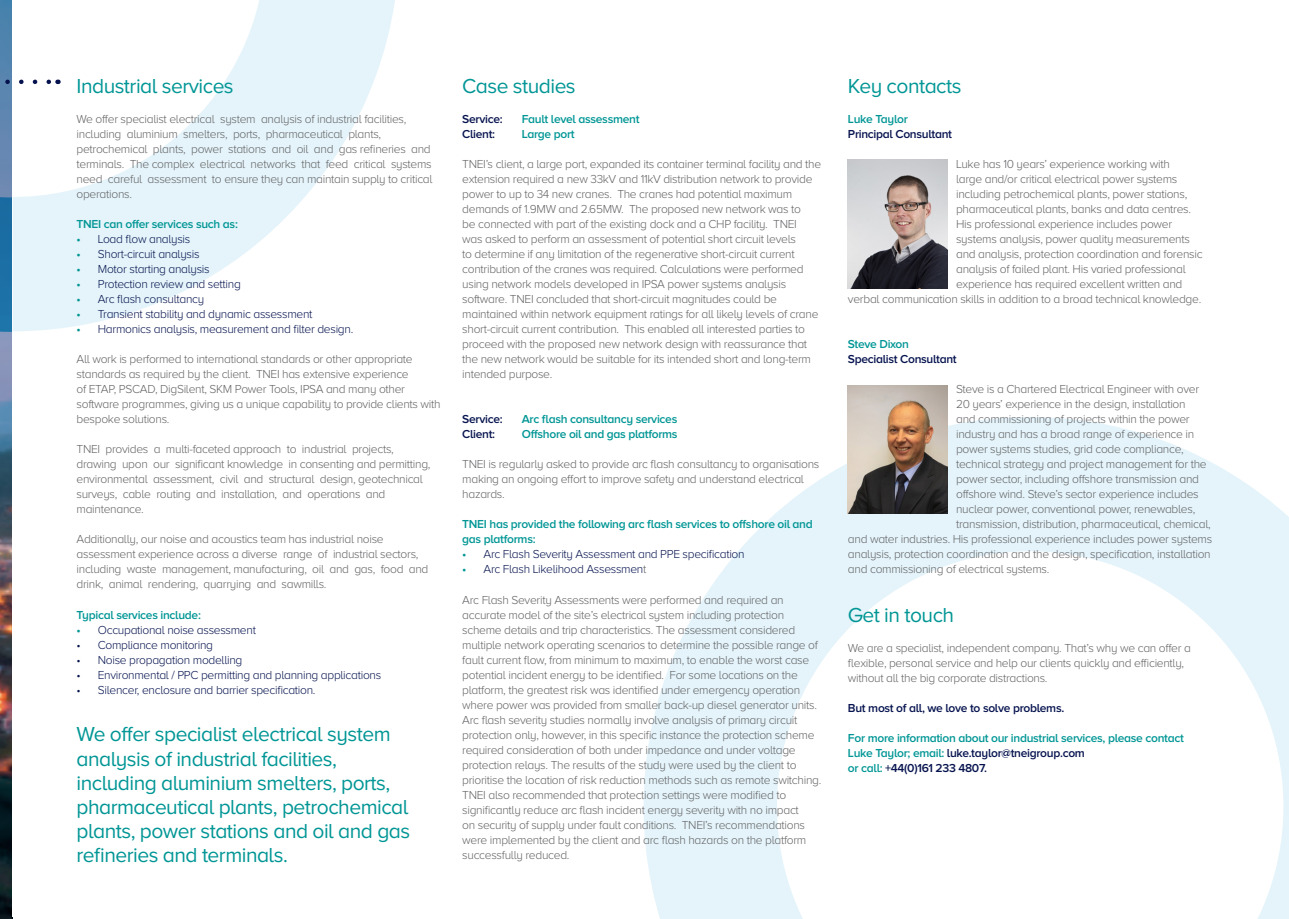
<style>
.page{position:relative;width:1289px;height:919px;background:#fff}
.page>*{position:absolute;margin:0;border:0;box-sizing:border-box;transform-origin:0 0}
.t1{font:21px/24px "Proxima Nova A";letter-spacing:-.025em;color:#019695}
.t2{font:300 12px/15px "Proxima Nova A";letter-spacing:-.025em;color:#636366}
.t3{font:300 12px "Proxima Nova A";letter-spacing:-.025em;color:#06134f}
.t4{font:600 12px/15px "Proxima Nova A";letter-spacing:-.025em;color:#019695}
.t5{font:600 12px "Proxima Nova A";letter-spacing:-.025em;color:#06134f}
.s1{font-weight:600;color:#019695}
.s2{color:#636366}
.s3{color:#06134f}
</style>
<div class="page">
<img style="left:0;top:332px;width:13px;height:586px">
<svg style="left:0;top:0;width:12px;height:332px;background:#407caa"></svg>
<svg style="left:643px;top:417px;width:645px;height:501px"></svg>
<svg style="left:13px;top:0;width:382px;height:331px"></svg>
<svg style="left:0;top:80px;width:51px;height:4px"></svg>
<img style="left:848px;top:160px;width:99px;height:128px">
<img style="left:848px;top:385px;width:99px;height:128px">
<p class="t1" style="left:77px;top:74px;width:159px">Industrial services</p>
<p class="t2" style="left:77px;top:112px;width:357px">We offer specialist electrical system analysis of industrial facilities, including aluminium smelters, ports, pharmaceutical plants, petrochemical plants, power stations and oil and gas refineries and terminals. The complex electrical networks that feed critical systems need careful assessment to ensure they can maintain supply to critical operations.</p>
<p class="t4" style="left:77px;top:216px;width:163px">TNEI can offer services such as:</p>
<p class="t3" style="left:77px;top:233px;width:115px"><span class="s1">•</span> Load flow analysis</p>
<p class="t3" style="left:77px;top:248px;width:124px"><span class="s1">•</span> Short-circuit analysis</p>
<p class="t3" style="left:77px;top:263px;width:135px"><span class="s1">•</span> Motor starting analysis</p>
<p class="t3" style="left:77px;top:278px;width:166px"><span class="s1">•</span> Protection review and setting</p>
<p class="t3" style="left:77px;top:293px;width:129px"><span class="s1">•</span> Arc flash consultancy</p>
<p class="t3" style="left:77px;top:308px;width:237px"><span class="s1">•</span> Transient stability and dynamic assessment</p>
<p class="t3" style="left:77px;top:323px;width:278px"><span class="s1">•</span> Harmonics analysis, measurement and filter design.</p>
<p class="t2" style="left:77px;top:352px;width:365px">All work is performed to international standards or other appropriate standards as required by the client. TNEI has extensive experience<br>of ETAP, PSCAD, DigSilent, SKM Power Tools, IPSA and many other software programmes, giving us a unique capability to provide clients with bespoke solutions.</p>
<p class="t2" style="left:77px;top:442px;width:355px">TNEI provides a multi-faceted approach to industrial projects, drawing upon our significant knowledge in consenting and permitting, environmental assessment, civil and structural design, geotechnical surveys, cable routing and installation, and operations and maintenance.</p>
<p class="t2" style="left:77px;top:532px;width:353px">Additionally, our noise and acoustics team has industrial noise assessment experience across a diverse range of industrial sectors, including waste management, manufacturing, oil and gas, food and drink, animal rendering, quarrying and sawmills.</p>
<p class="t4" style="left:77px;top:606px;width:126px">Typical services include:</p>
<p class="t3" style="left:77px;top:623px;width:181px"><span class="s1">•</span> Occupational noise assessment</p>
<p class="t3" style="left:77px;top:638px;width:138px">• Compliance monitoring</p>
<p class="t3" style="left:77px;top:653px;width:167px">• Noise propagation modelling</p>
<p class="t3" style="left:77px;top:668px;width:306px">• Environmental / PPC permitting and planning applications</p>
<p class="t3" style="left:77px;top:683px;width:240px">• Silencer, enclosure and barrier specification.</p>
<p class="t1" style="left:77px;top:722px;width:315px">We offer specialist electrical system analysis of industrial facilities,</p>
<p class="t1" style="left:77px;top:770px;width:335px">including aluminium smelters, ports, pharmaceutical plants, petrochemical plants, power stations and oil and gas refineries and terminals.</p>
<p class="t1" style="left:462px;top:74px;width:115px">Case studies</p>
<p class="t5" style="left:462px;top:112px;width:42px">Service:</p>
<p class="t4" style="left:522px;top:111px;width:119px">Fault level assessment</p>
<p class="t5" style="left:462px;top:127px;width:34px">Client:</p>
<p class="t4" style="left:522px;top:126px;width:54px">Large port</p>
<p class="t2" style="left:462px;top:157px;width:360px">TNEI’s client, a large port, expanded its container terminal facility and the extension required a new 33kV and 11kV distribution network to provide power to up to 34 new cranes. The cranes had potential maximum demands of 1.9MW and 2.65MW. The proposed new network was to<br>be connected with part of the existing dock and a CHP facility. TNEI<br>was asked to perform an assessment of potential short circuit levels<br>to determine if any limitation of the regenerative short-circuit current contribution of the cranes was required. Calculations were performed using network models developed in IPSA power systems analysis software. TNEI concluded that short-circuit magnitudes could be maintained within network equipment ratings for all likely levels of crane short-circuit current contribution. This enabled all interested parties to proceed with the proposed new network design with reassurance that the new network would be suitable for its intended short and long-term intended purpose.</p>
<p class="t5" style="left:462px;top:412px;width:42px">Service:</p>
<p class="t4" style="left:522px;top:411px;width:157px">Arc flash consultancy services</p>
<p class="t5" style="left:462px;top:427px;width:34px">Client:</p>
<p class="t4" style="left:522px;top:426px;width:157px">Offshore oil and gas platforms</p>
<p class="t2" style="left:462px;top:457px;width:359px">TNEI is regularly asked to provide arc flash consultancy to organisations making an ongoing effort to improve safety and understand electrical hazards.</p>
<p class="t4" style="left:462px;top:516px;width:352px">TNEI has provided the following arc flash services to offshore oil and gas platforms:</p>
<p class="t3" style="left:462px;top:548px;width:284px"><span class="s1">•</span> Arc Flash Severity Assessment and PPE specification</p>
<p class="t3" style="left:462px;top:563px;width:186px"><span class="s1">•</span> Arc Flash Likelihood Assessmen<span class="s2">t</span></p>
<p class="t2" style="left:462px;top:592px;width:360px">Arc Flash Severity Assessments were performed and required an accurate model of the site’s electrical system including protection scheme details and trip characteristics. The assessment considered multiple network operating scenarios to determine the possible range of fault current flow, from minimum to maximum, to enable the worst case potential incident energy to be identified. For some locations on the platform, the greatest risk was identified under emergency operation where power was provided from smaller back-up diesel generator units.<br>Arc flash severity studies normally involve analysis of primary circuit protection only, however, in this specific instance the protection scheme required consideration of both under impedance and under voltage protection relays. The results of the study were used by the client to prioritise the location of risk reduction methods such as remote switching.<br>TNEI also recommended that protection settings were modified to significantly reduce arc flash incident energy severity with no impact<br>on security of supply under fault conditions. TNEI’s recommendations were implemented by the client and arc flash hazards on the platform successfully reduced.</p>
<p class="t1" style="left:848px;top:74px;width:115px">Key contacts</p>
<p class="t4" style="left:848px;top:111px;width:61px">Luke Taylor</p>
<p class="t5" style="left:848px;top:127px;width:106px">Principal Consultant</p>
<p class="t2" style="left:956px;top:157px;width:215px">Luke has 10 years’ experience working with</p>
<p class="t2" style="left:956px;top:172px;width:223px">large and/or critical electrical power systems</p>
<p class="t2" style="left:956px;top:187px;width:233px">including petrochemical plants, power stations,</p>
<p class="t2" style="left:956px;top:202px;width:236px">pharmaceutical plants, banks and data centres.</p>
<p class="t2" style="left:956px;top:217px;width:218px">His professional experience includes power</p>
<p class="t2" style="left:956px;top:232px;width:235px">systems analysis, power quality measurements</p>
<p class="t2" style="left:956px;top:247px;width:248px">and analysis, protection coordination and forensic</p>
<p class="t2" style="left:956px;top:262px;width:231px">analysis of failed plant. His varied professional</p>
<p class="t2" style="left:956px;top:277px;width:228px">experience has required excellent written and</p>
<p class="t2" style="left:848px;top:292px;width:355px">verbal communication skills in addition to a broad technical knowledge.</p>
<p class="t4" style="left:848px;top:336px;width:62px">Steve Dixon</p>
<p class="t5" style="left:848px;top:352px;width:110px">Specialist Consultant</p>
<p class="t2" style="left:956px;top:382px;width:245px">Steve is a Chartered Electrical Engineer with over</p>
<p class="t2" style="left:956px;top:397px;width:231px">20 years’ experience in the design, installation</p>
<p class="t2" style="left:956px;top:412px;width:235px">and commissioning of projects within the power</p>
<p class="t2" style="left:956px;top:427px;width:240px">industry and has a broad range of experience in</p>
<p class="t2" style="left:956px;top:442px;width:229px">power systems studies, grid code compliance,</p>
<p class="t2" style="left:956px;top:457px;width:252px">technical strategy and project management for the</p>
<p class="t2" style="left:956px;top:472px;width:244px">power sector, including offshore transmission and</p>
<p class="t2" style="left:956px;top:487px;width:244px">offshore wind. Steve’s sector experience includes</p>
<p class="t2" style="left:956px;top:502px;width:241px">nuclear power, conventional power, renewables,</p>
<p class="t2" style="left:956px;top:517px;width:256px">transmission, distribution, pharmaceutical, chemical,</p>
<p class="t2" style="left:848px;top:532px;width:366px">and water industries. His professional experience includes power systems</p>
<p class="t2" style="left:848px;top:547px;width:364px">analysis, protection coordination and the design, specification, installation</p>
<p class="t2" style="left:848px;top:562px;width:203px">and commissioning of electrical systems.</p>
<p class="t1" style="left:848px;top:602px;width:108px">Get in touch</p>
<p class="t2" style="left:848px;top:640px;width:344px">We are a specialist, independent company. That’s why we can offer a flexible, personal service and help our clients quickly and efficiently, without all the big corporate distractions.</p>
<p class="t5" style="left:848px;top:700px;width:218px">But most of all, we love to solve problems.</p>
<p class="t4" style="left:848px;top:729px;width:337px">For more information about our industrial services, please contact<br>Luke Taylor; email: <span class="s3">luke.taylor@tneigroup.com<br></span>or call: <span class="s3">+44(0)161 233 4807.</span></p>
</div>
